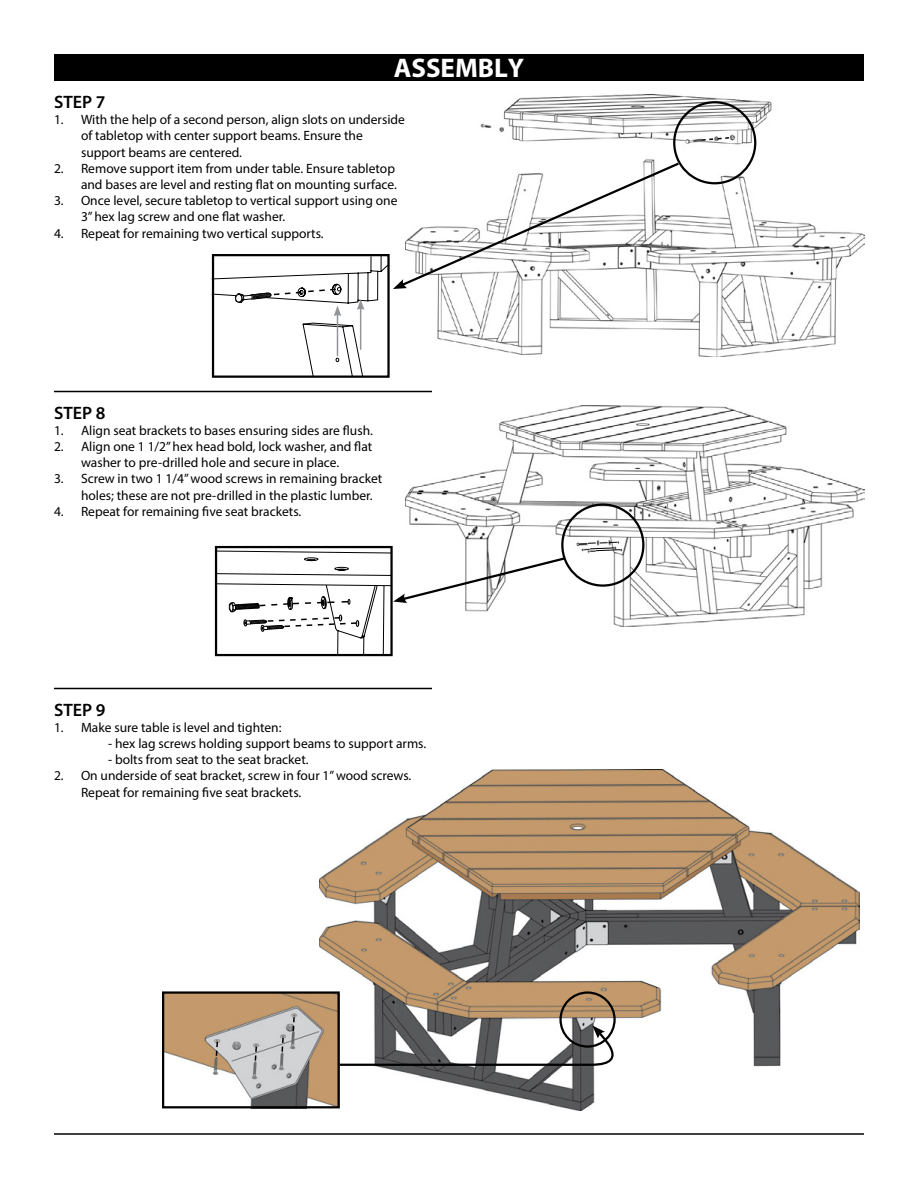
<style>
.page{position:relative;width:918px;height:1188px;background:#fff}
.page>*{position:absolute;margin:0;border:0;box-sizing:border-box;transform-origin:0 0}
.t1{font:700 27px "Myriad Pro";color:#fff}
.t2{font:600 18px "Myriad Pro";color:#000}
.t3{font:13.5px/16.2px "Myriad Pro";color:#000}
</style>
<div class="page">
<div style="left:54px;top:54px;width:810px;height:27px;background:#000"></div>
<hr style="left:54px;top:1133px;width:810px;height:2px;background:#000">
<hr style="left:54px;top:391px;width:378px;height:1px;background:#000">
<hr style="left:54px;top:688px;width:378px;height:1px;background:#000">
<img style="left:437px;top:94px;width:427px;height:262px">
<svg style="left:700px;top:136px;width:31px;height:6px"></svg>
<img style="left:405px;top:405px;width:459px;height:222px">
<svg style="left:588px;top:542px;width:33px;height:9px"></svg>
<div style="left:673px;top:101px;width:83px;height:83px;border:2px solid #000;border-radius:50%"></div>
<div style="left:561px;top:503px;width:83px;height:84px;border:2px solid #000;border-radius:50%"></div>
<img style="left:320px;top:770px;width:540px;height:341px">
<svg style="left:218px;top:550px;width:350px;height:103px"></svg>
<div style="left:215px;top:546px;width:178px;height:110px;border:2px solid #000"></div>
<div style="left:212px;top:254px;width:178px;height:124px;border:2px solid #000"></div>
<svg style="left:295px;top:322px;width:69px;height:55px"></svg>
<hr style="left:337px;top:314px;width:1px;height:42px;background:#939598">
<hr style="left:360px;top:308px;width:1px;height:42px;background:#939598">
<svg style="left:211px;top:161px;width:470px;height:155px"></svg>
<div style="left:559px;top:991px;width:57px;height:57px;border:2px solid #000;border-radius:50%"></div>
<img style="left:165px;top:994px;width:172px;height:111px">
<div style="left:162px;top:991px;width:178px;height:117px;border:2px solid #000"></div>
<svg style="left:215px;top:1040px;width:4px;height:17px"></svg>
<svg style="left:254px;top:1045px;width:4px;height:17px"></svg>
<svg style="left:281px;top:1036px;width:4px;height:17px"></svg>
<svg style="left:292px;top:1016px;width:4px;height:17px"></svg>
<svg style="left:338px;top:1025px;width:278px;height:42px"></svg>
<h1 class="t1" style="left:394px;top:50px;width:132px">ASSEMBLY</h1>
<h2 class="t2" style="left:54px;top:91px;width:53px">STEP 7</h2>
<p class="t3" style="left:81px;top:111px;width:325px;text-indent:-27px">1. With the help of a second person, align slots on underside of tabletop with center support beams. Ensure the support beams are centered.</p>
<p class="t3" style="left:54px;top:160px;width:345px;text-align:right">2. Remove support item from under table. Ensure tabletop and bases are level and resting flat on mounting surface.</p>
<p class="t3" style="left:81px;top:192px;width:318px;text-indent:-27px">3. Once level, secure tabletop to vertical support using one<br>3” hex lag screw and one flat washer.</p>
<p class="t3" style="left:54px;top:225px;width:271px">4. Repeat for remaining two vertical supports.</p>
<h2 class="t2" style="left:54px;top:401px;width:53px">STEP 8</h2>
<p class="t3" style="left:54px;top:422px;width:321px">1. Align seat brackets to bases ensuring sides are flush.</p>
<p class="t3" style="left:54px;top:438px;width:320px;text-align:center">2. Align one 1 1/2” hex head bold, lock washer, and flat washer to pre-drilled hole and secure in place.</p>
<p class="t3" style="left:81px;top:470px;width:303px;text-indent:-27px">3. Screw in two 1 1/4” wood screws in remaining bracket holes; these are not pre-drilled in the plastic lumber.</p>
<p class="t3" style="left:54px;top:503px;width:249px">4. Repeat for remaining five seat brackets.</p>
<h2 class="t2" style="left:54px;top:698px;width:53px">STEP 9</h2>
<p class="t3" style="left:54px;top:719px;width:229px">1. Make sure table is level and tighten:</p>
<p class="t3" style="left:108px;top:735px;width:320px">- hex lag screws holding support beams to support arms.</p>
<p class="t3" style="left:108px;top:751px;width:202px">- bolts from seat to the seat bracket.</p>
<p class="t3" style="left:81px;top:767px;width:332px;text-indent:-27px">2. On underside of seat bracket, screw in four 1” wood screws.<br>Repeat for remaining five seat brackets.</p>
</div>
